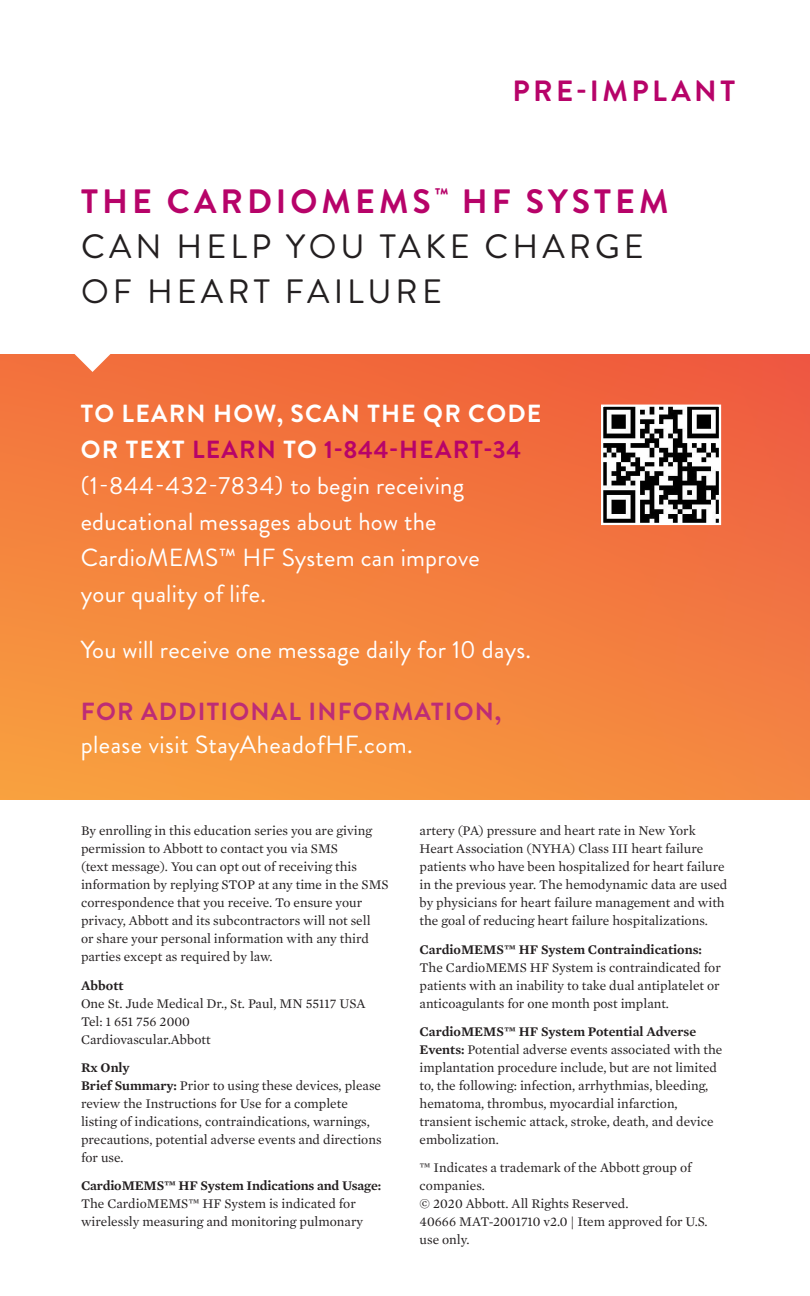
<style>
.page{position:relative;width:810px;height:1296px;background:#fff}
.page>*{position:absolute;margin:0;border:0;box-sizing:border-box;transform-origin:0 0}
.t1{font:33.75px/45px "Brandon Grotesque";letter-spacing:.12em;color:#231f20}
.t2{font:700 29.25px "Brandon Grotesque";letter-spacing:.12em;color:#b70369}
.t3{font:24.75px/36px "Brandon Grotesque";letter-spacing:.01em;color:#fff}
.t4{font:13.5px/18px "Mercury Text G1";color:#231f20}
.t5{font:600 13.5px "Mercury Text G1";color:#231f20}
.s1{font-weight:700;color:#b70369}
.s2{font-weight:700}
.s3{font-weight:700;color:#bd2c76}
.s4{font-weight:600}
</style>
<div class="page">
<div style="left:0;top:355px;width:810px;height:445px;background:linear-gradient(to bottom,#f1663d,#f69740)"></div>
<svg style="left:74px;top:354px;width:37px;height:18px"></svg>
<img style="left:604px;top:408px;width:114px;height:114px">
<div style="left:601px;top:405px;width:120px;height:120px;border:2px solid #fff"></div>
<p class="t2" style="left:512px;top:71px;width:224px">PRE-IMPLANT</p>
<p class="t1" style="left:81px;top:180px;width:589px"><span class="s1">THE CARDIOMEMS</span><sup>™</sup> <span class="s1">HF SYSTEM<br></span>CAN HELP YOU TAKE CHARGE<br>OF HEART FAILURE</p>
<p class="t3" style="left:81px;top:396px;width:462px"><span class="s2">TO LEARN HOW, SCAN THE QR CODE<br>OR TEXT</span> <span class="s1">LEARN</span> <span class="s2">TO</span> <span class="s1">1-844-HEART-34 </span>(1-844-432-7834) to begin receiving educational messages about how the<br>CardioMEMS™ HF System can improve<br>your quality of life.</p>
<p class="t3" style="left:81px;top:632px;width:452px">You will receive one message daily for 10 days.</p>
<p class="t3" style="left:81px;top:694px;width:422px;line-height:33.8px"><span class="s3">FOR ADDITIONAL INFORMATION, </span>please visit StayAheadofHF.com.</p>
<p class="t4" style="left:81px;top:821px;width:309px">By enrolling in this education series you are giving permission to Abbott to contact you via SMS<br>(text message). You can opt out of receiving this information by replying STOP at any time in the SMS correspondence that you receive. To ensure your privacy, Abbott and its subcontractors will not sell<br>or share your personal information with any third parties except as required by law.</p>
<p class="t5" style="left:81px;top:975px;width:44px">Abbott</p>
<p class="t4" style="left:81px;top:993px;width:286px">One St. Jude Medical Dr., St. Paul, MN 55117 USA<br>Tel: 1 651 756 2000</p>
<p class="t4" style="left:81px;top:1029px;width:131px">Cardiovascular.Abbott</p>
<p class="t5" style="left:81px;top:1057px;width:50px">Rx Only</p>
<p class="t4" style="left:81px;top:1075px;width:302px"><span class="s4">Brief Summary:</span> Prior to using these devices, please review the Instructions for Use for a complete listing of indications, contraindications, warnings, precautions, potential adverse events and directions for use.</p>
<p class="t4" style="left:81px;top:1176px;width:302px"><span class="s4">CardioMEMS™ HF System Indications and Usage:<br></span>The CardioMEMS™ HF System is indicated for wirelessly measuring and monitoring pulmonary</p>
<p class="t4" style="left:420px;top:821px;width:309px">artery (PA) pressure and heart rate in New York Heart Association (NYHA) Class III heart failure patients who have been hospitalized for heart failure in the previous year. The hemodynamic data are used by physicians for heart failure management and with the goal of reducing heart failure hospitalizations.</p>
<p class="t4" style="left:420px;top:939px;width:303px"><span class="s4">CardioMEMS™ HF System Contraindications:<br></span>The CardioMEMS HF System is contraindicated for patients with an inability to take dual antiplatelet or anticoagulants for one month post implant.</p>
<p class="t4" style="left:420px;top:1021px;width:304px"><span class="s4">CardioMEMS™ HF System Potential Adverse Events:</span> Potential adverse events associated with the implantation procedure include, but are not limited to, the following: infection, arrhythmias, bleeding, hematoma, thrombus, myocardial infarction, transient ischemic attack, stroke, death, and device embolization.</p>
<p class="t4" style="left:420px;top:1158px;width:274px">™ Indicates a trademark of the Abbott group of companies.</p>
<p class="t4" style="left:420px;top:1194px;width:210px">© 2020 Abbott. All Rights Reserved.</p>
<p class="t4" style="left:420px;top:1212px;width:290px">40666 MAT-2001710 v2.0 | Item approved for U.S. use only.</p>
</div>
